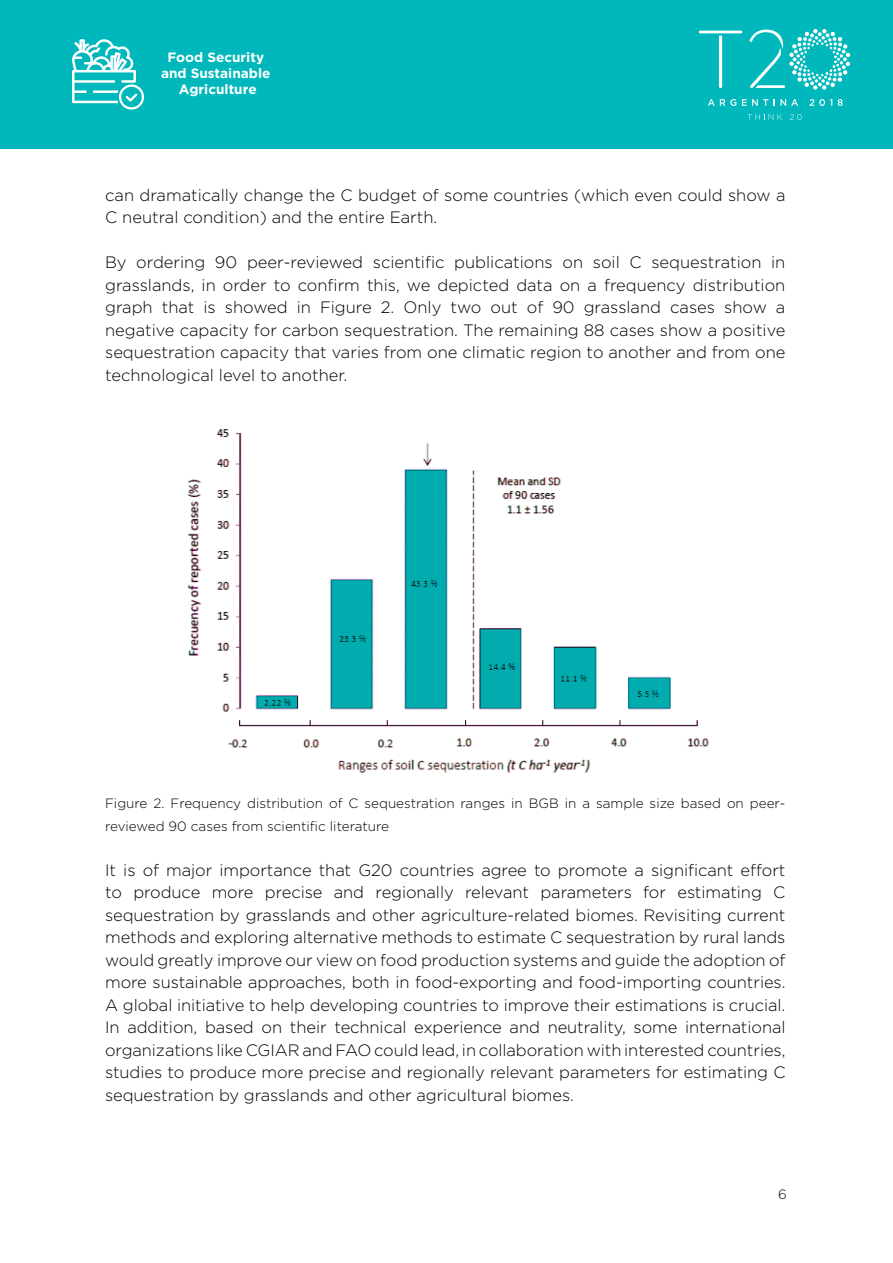
<style>
.page{position:relative;width:893px;height:1263px;background:#fff}
.page>*{position:absolute;margin:0;border:0;box-sizing:border-box;transform-origin:0 0}
.t1{font:300 16.5px/22.5px "Gotham";color:#000;text-align:justify}
.t2{font:300 13.5px/22.5px "Gotham";color:#000}
.t3{font:700 13.5px/16.2px "Gotham";color:#fff;text-align:center}
</style>
<div class="page">
<div style="left:0;top:0;width:893px;height:149px;background:#00b8bc"></div>
<svg style="left:749px;top:29px;width:101px;height:61px"></svg>
<svg style="left:708px;top:99px;width:28px;height:7px"></svg>
<svg style="left:742px;top:99px;width:26px;height:7px"></svg>
<svg style="left:774px;top:99px;width:24px;height:7px"></svg>
<svg style="left:810px;top:99px;width:22px;height:7px"></svg>
<svg style="left:838px;top:99px;width:5px;height:7px"></svg>
<svg style="left:699px;top:31px;width:43px;height:57px"></svg>
<svg style="left:748px;top:114px;width:34px;height:6px"></svg>
<svg style="left:790px;top:114px;width:12px;height:6px"></svg>
<svg style="left:72px;top:39px;width:72px;height:71px"></svg>
<img style="left:187px;top:429px;width:522px;height:344px">
<p class="t3" style="left:161px;top:49px;width:111px">Food Security and Sustainable<br>Agriculture</p>
<p class="t1" style="left:105px;top:183px;width:682px">can dramatically change the C budget of some countries (which even could show a<br>C neutral condition) and the entire Earth.</p>
<p class="t1" style="left:105px;top:251px;width:682px">By ordering 90 peer-reviewed scientific publications on soil C sequestration in grasslands, in order to confirm this, we depicted data on a frequency distribution graph that is showed in Figure 2. Only two out of 90 grassland cases show a negative capacity for carbon sequestration. The remaining 88 cases show a positive sequestration capacity that varies from one climatic region to another and from one technological level to another.</p>
<p class="t2" style="left:105px;top:792px;width:682px">Figure 2. Frequency distribution of C sequestration ranges in BGB in a sample size based on peer&shy;reviewed 90 cases from scientific literature</p>
<p class="t1" style="left:105px;top:858px;width:682px">It is of major importance that G20 countries agree to promote a significant effort to produce more precise and regionally relevant parameters for estimating C sequestration by grasslands and other agriculture-related biomes. Revisiting current methods and exploring alternative methods to estimate C sequestration by rural lands would greatly improve our view on food production systems and guide the adoption of more sustainable approaches, both in food-exporting and food-importing countries.<br>A global initiative to help developing countries to improve their estimations is crucial.<br>In addition, based on their technical experience and neutrality, some international organizations like CGIAR and FAO could lead, in collaboration with interested countries, studies to produce more precise and regionally relevant parameters for estimating C sequestration by grasslands and other agricultural biomes.</p>
<p class="t2" style="left:778px;top:1183px;width:10px">6</p>
</div>
